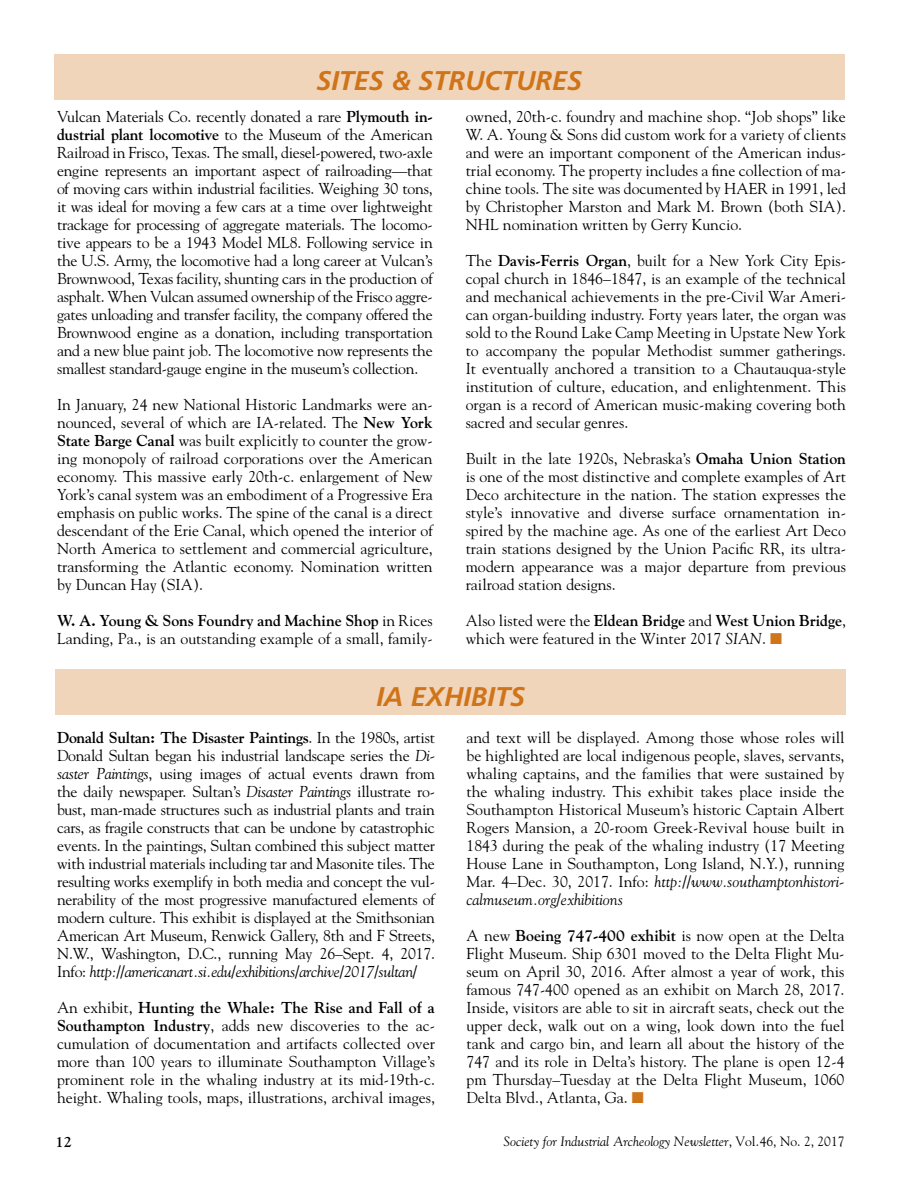
<style>
.page{position:relative;width:918px;height:1188px;background:#fff}
.page>*{position:absolute;margin:0;border:0;box-sizing:border-box;transform-origin:0 0}
.t1{font:italic 700 27px "Frutiger LT Std";color:#cf7418}
.t2{font:15.75px/18px "Goudy Std";color:#000;text-align:justify}
.t3{font:700 15px "Goudy Std";color:#000}
.t4{font:italic 13.5px "Goudy Std";color:#000}
.s1{font-weight:700}
.s2{font-style:italic}
.s3{color:#cf7418}
.s4{font-style:normal}
</style>
<div class="page">
<div style="left:54px;top:54px;width:790px;height:45px;background:#f1d5ba"></div>
<div style="left:56px;top:670px;width:790px;height:45px;background:#f1d5ba"></div>
<h1 class="t1" style="left:316px;top:64px;width:267px">SITES &amp; STRUCTURES</h1>
<p class="t2" style="left:57px;top:107px;width:377px">Vulcan Materials Co. recently donated a rare <span class="s1">Plymouth in&shy;dustrial plant locomotive</span> to the Museum of the American Railroad in Frisco, Texas. The small, diesel-powered, two-axle engine represents an important aspect of railroading—that of moving cars within industrial facilities. Weighing 30 tons, it was ideal for moving a few cars at a time over lightweight trackage for processing of aggregate materials. The locomo&shy;tive appears to be a 1943 Model ML8. Following service in the U.S. Army, the locomotive had a long career at Vulcan’s Brownwood, Texas facility, shunting cars in the production of asphalt. When Vulcan assumed ownership of the Frisco aggre&shy;gates unloading and transfer facility, the company offered the Brownwood engine as a donation, including transportation and a new blue paint job. The locomotive now represents the smallest standard-gauge engine in the museum’s collection.</p>
<p class="t2" style="left:57px;top:395px;width:377px">In January, 24 new National Historic Landmarks were an&shy;nounced, several of which are IA-related. The <span class="s1">New York State Barge Canal</span> was built explicitly to counter the grow&shy;ing monopoly of railroad corporations over the American economy. This massive early 20th-c. enlargement of New York’s canal system was an embodiment of a Progressive Era emphasis on public works. The spine of the canal is a direct descendant of the Erie Canal, which opened the interior of North America to settlement and commercial agriculture, transforming the Atlantic economy. Nomination written by Duncan Hay (SIA).</p>
<p class="t2" style="left:57px;top:611px;width:377px"><span class="s1">W. A. Young &amp; Sons Foundry and Machine Shop</span> in Rices<br>Landing, Pa., is an outstanding example of a small, family-</p>
<p class="t2" style="left:466px;top:107px;width:382px">owned, 20th-c. foundry and machine shop. “Job shops” like W. A. Young &amp; Sons did custom work for a variety of clients and were an important component of the American indus&shy;trial economy. The property includes a fine collection of ma&shy;chine tools. The site was documented by HAER in 1991, led by Christopher Marston and Mark M. Brown (both SIA).<br>NHL nomination written by Gerry Kuncio.</p>
<p class="t2" style="left:466px;top:251px;width:382px">The <span class="s1">Davis-Ferris Organ</span>, built for a New York City Epis&shy;copal church in 1846–1847, is an example of the technical and mechanical achievements in the pre-Civil War Ameri&shy;can organ-building industry. Forty years later, the organ was sold to the Round Lake Camp Meeting in Upstate New York to accompany the popular Methodist summer gatherings.<br>It eventually anchored a transition to a Chautauqua-style institution of culture, education, and enlightenment. This organ is a record of American music-making covering both sacred and secular genres.</p>
<p class="t2" style="left:466px;top:449px;width:382px">Built in the late 1920s, Nebraska’s <span class="s1">Omaha Union Station </span>is one of the most distinctive and complete examples of Art Deco architecture in the nation. The station expresses the style’s innovative and diverse surface ornamentation in&shy;spired by the machine age. As one of the earliest Art Deco train stations designed by the Union Pacific RR, its ultra&shy;modern appearance was a major departure from previous railroad station designs.</p>
<p class="t2" style="left:466px;top:611px;width:382px">Also listed were the <span class="s1">Eldean Bridge</span> and <span class="s1">West Union Bridge</span>, which were featured in the Winter 2017 <span class="s2">SIAN</span>. <span class="s3">■</span></p>
<h1 class="t1" style="left:376px;top:680px;width:150px">IA EXHIBITS</h1>
<p class="t2" style="left:57px;top:728px;width:380px"><span class="s1">Donald Sultan: The Disaster Paintings</span>. In the 1980s, artist Donald Sultan began his industrial landscape series the <span class="s2">Di&shy;saster Paintings</span>, using images of actual events drawn from the daily newspaper. Sultan’s <span class="s2">Disaster Paintings</span> illustrate ro&shy;bust, man-made structures such as industrial plants and train cars, as fragile constructs that can be undone by catastrophic events. In the paintings, Sultan combined this subject matter with industrial materials including tar and Masonite tiles. The resulting works exemplify in both media and concept the vul&shy;nerability of the most progressive manufactured elements of modern culture. This exhibit is displayed at the Smithsonian American Art Museum, Renwick Gallery, 8th and F Streets, N.W., Washington, D.C., running May 26–Sept. 4, 2017.<br>Info: <span class="s2">http://americanart.si.edu/exhibitions/archive/2017/sultan/</span></p>
<p class="t2" style="left:57px;top:998px;width:380px">An exhibit, <span class="s1">Hunting the Whale: The Rise and Fall of a Southampton Industry</span>, adds new discoveries to the ac&shy;cumulation of documentation and artifacts collected over more than 100 years to illuminate Southampton Village’s prominent role in the whaling industry at its mid-19th-c. height. Whaling tools, maps, illustrations, archival images,</p>
<p class="t2" style="left:466px;top:729px;width:380px">and text will be displayed. Among those whose roles will be highlighted are local indigenous people, slaves, servants, whaling captains, and the families that were sustained by the whaling industry. This exhibit takes place inside the Southampton Historical Museum’s historic Captain Albert Rogers Mansion, a 20-room Greek-Revival house built in 1843 during the peak of the whaling industry (17 Meeting House Lane in Southampton, Long Island, N.Y.), running Mar. 4–Dec. 30, 2017. Info: <span class="s2">http://www.southamptonhistori&shy;calmuseum.org/exhibitions</span></p>
<p class="t2" style="left:466px;top:927px;width:380px">A new <span class="s1">Boeing 747-400 exhibit</span> is now open at the Delta Flight Museum. Ship 6301 moved to the Delta Flight Mu&shy;seum on April 30, 2016. After almost a year of work, this famous 747-400 opened as an exhibit on March 28, 2017.<br>Inside, visitors are able to sit in aircraft seats, check out the upper deck, walk out on a wing, look down into the fuel tank and cargo bin, and learn all about the history of the 747 and its role in Delta’s history. The plane is open 12-4 pm Thursday–Tuesday at the Delta Flight Museum, 1060<br>Delta Blvd., Atlanta, Ga. <span class="s3">■</span></p>
<p class="t3" style="left:56px;top:1133px;width:18px">12</p>
<p class="t4" style="left:503px;top:1133px;width:343px">Society for Industrial Archeology Newsletter<span class="s4">, Vol. 46, No. 2, 2017</span></p>
</div>
